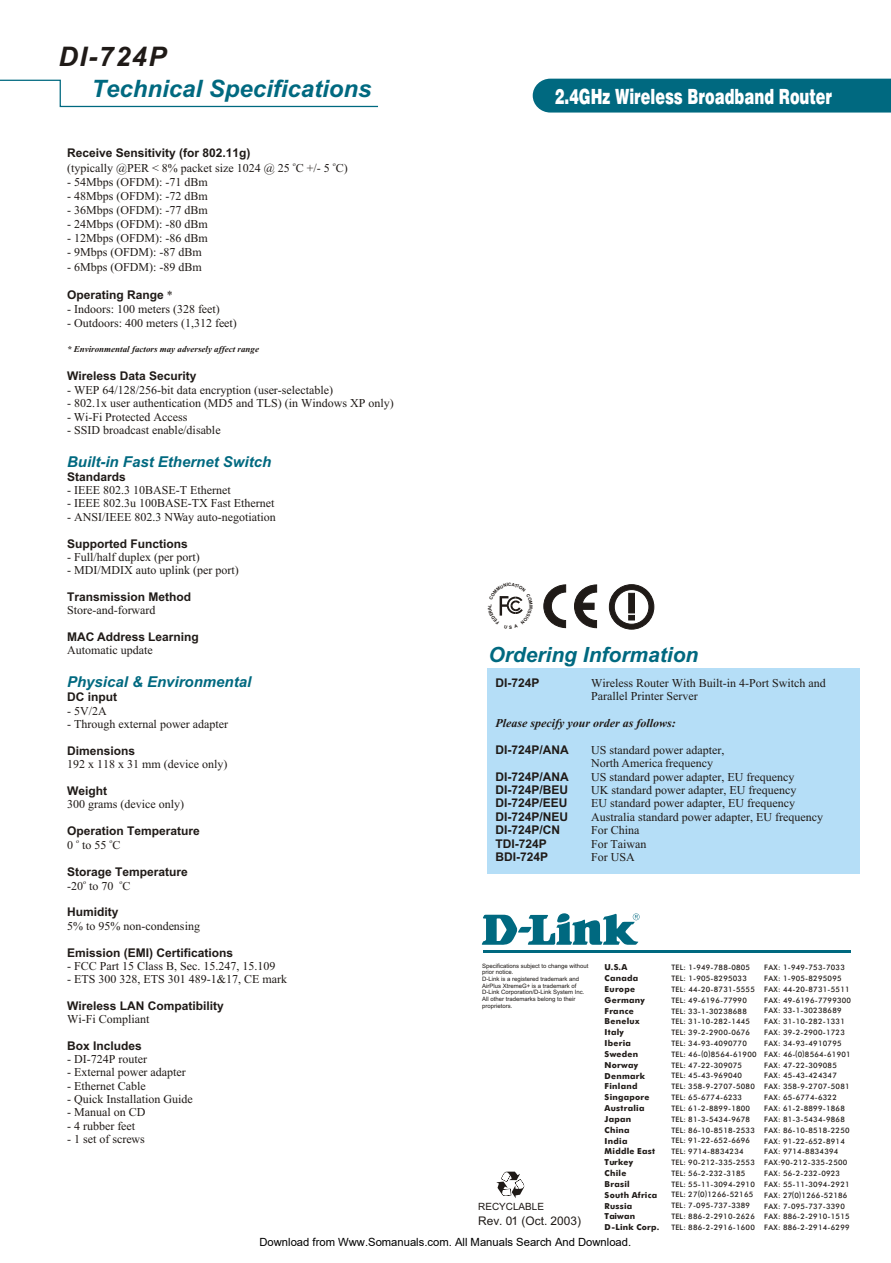
<style>
.page{position:relative;width:891px;height:1263px;background:#fff}
.page>*{position:absolute;margin:0;border:0;box-sizing:border-box;transform-origin:0 0}
.t1{font:italic 700 27px "Arial";letter-spacing:.055em;color:#1f1a17}
.t2{font:italic 700 24px "Arial";color:#006980}
.t3{font:21px "Swis 721 Blk BT";color:#fff;scale:.69 1}
.t4{font:italic 700 21px "Arial";color:#006980}
.t5{font:italic 700 15px "Arial";color:#006980}
.t6{font:12px/13.4px "Times New Roman";color:#1f1a17}
.t7{font:700 12px "Arial";color:#1f1a17}
.t8{font:italic 700 12px "Times New Roman";color:#1f1a17}
.t9{font:11.85px "Arial";color:#1f1a17}
.t10{font:11.25px "Arial";color:#000}
.t11{font:9.9px "Arial";color:#1f1a17}
.t12{font:italic 700 9px "Times New Roman";color:#1f1a17}
.t13{font:700 8.25px/10.8px "Futura Md BT";letter-spacing:.03em;color:#1f1a17}
.t14{font:7.5px/10.8px "Futura Md BT";letter-spacing:.03em;color:#1f1a17}
.t15{font:6px/6.8px "Arial";color:#1f1a17}
.t16{font:6px "Times New Roman";color:#1f1a17}
.s1{font-family:"Times New Roman";font-weight:400}
</style>
<div class="page">
<svg style="left:496px;top:1171px;width:29px;height:27px"></svg>
<hr style="left:483px;top:950px;width:368px;height:3px;background:#006980">
<svg style="left:482px;top:913px;width:158px;height:32px"></svg>
<div style="left:488px;top:668px;width:372px;height:206px;background:#b5def7"></div>
<svg style="left:0;top:79px;width:378px;height:29px"></svg>
<svg style="left:532px;top:78px;width:359px;height:35px;background:#0b6f85"></svg>
<svg style="left:544px;top:585px;width:22px;height:43px"></svg>
<svg style="left:574px;top:585px;width:23px;height:43px"></svg>
<svg style="left:609px;top:584px;width:45px;height:45px"></svg>
<svg style="left:499px;top:596px;width:24px;height:20px"></svg>
<h1 class="t1" style="left:58px;top:46px;width:110px">DI-724P</h1>
<h2 class="t2" style="left:91px;top:79px;width:282px">Technical Specifications</h2>
<p class="t7" style="left:67px;top:149px;width:185px">Receive Sensitivity (for 802.11g)</p>
<h3 class="t3" style="left:555px;top:88px;width:403px">2.4GHz Wireless Broadband Router</h3>
<p class="t16" style="left:293px;top:162px;width:4px">o</p>
<p class="t16" style="left:333px;top:162px;width:4px">o</p>
<p class="t6" style="left:67px;top:162px;width:282px">(typically @PER &lt; 8% packet size 1024 @ 25 C +/- 5 C)</p>
<p class="t6" style="left:67px;top:177px;width:142px">- 54Mbps (OFDM): -71 dBm</p>
<p class="t6" style="left:67px;top:191px;width:142px">- 48Mbps (OFDM): -72 dBm</p>
<p class="t6" style="left:67px;top:205px;width:142px">- 36Mbps (OFDM): -77 dBm</p>
<p class="t6" style="left:67px;top:219px;width:142px">- 24Mbps (OFDM): -80 dBm</p>
<p class="t6" style="left:67px;top:233px;width:142px">- 12Mbps (OFDM): -86 dBm</p>
<p class="t6" style="left:67px;top:247px;width:136px">- 9Mbps (OFDM): -87 dBm</p>
<p class="t6" style="left:67px;top:261px;width:136px">- 6Mbps (OFDM): -89 dBm</p>
<p class="t7" style="left:67px;top:290px;width:107px">Operating Range <span class="s1">*</span></p>
<p class="t6" style="left:67px;top:303px;width:154px">- Indoors: 100 meters (328 feet)</p>
<p class="t6" style="left:67px;top:317px;width:171px">- Outdoors: 400 meters (1,312 feet)</p>
<p class="t12" style="left:67px;top:346px;width:193px">* Environmental factors may adversely affect range</p>
<p class="t7" style="left:67px;top:371px;width:131px">Wireless Data Security</p>
<p class="t6" style="left:67px;top:385px;width:268px">- WEP 64/128/256-bit data encryption (user-selectable)</p>
<p class="t6" style="left:67px;top:398px;width:328px">- 802.1x user authentication (MD5 and TLS) (in Windows XP only)</p>
<p class="t6" style="left:67px;top:411px;width:122px">- Wi-Fi Protected Access</p>
<p class="t6" style="left:67px;top:424px;width:155px">- SSID broadcast enable/disable</p>
<p class="t7" style="left:67px;top:472px;width:60px">Standards</p>
<p class="t6" style="left:67px;top:485px;width:165px">- IEEE 802.3 10BASE-T Ethernet</p>
<p class="t6" style="left:67px;top:498px;width:209px">- IEEE 802.3u 100BASE-TX Fast Ethernet</p>
<p class="t6" style="left:67px;top:511px;width:210px">- ANSI/IEEE 802.3 NWay auto-negotiation</p>
<p class="t7" style="left:67px;top:539px;width:122px">Supported Functions</p>
<p class="t6" style="left:67px;top:551px;width:134px">- Full/half duplex (per port)</p>
<p class="t6" style="left:67px;top:565px;width:173px">- MDI/MDIX auto uplink (per port)</p>
<p class="t7" style="left:67px;top:592px;width:126px">Transmission Method</p>
<p class="t6" style="left:67px;top:605px;width:90px">Store-and-forward</p>
<p class="t7" style="left:67px;top:632px;width:133px">MAC Address Learning</p>
<p class="t6" style="left:67px;top:645px;width:87px">Automatic update</p>
<p class="t7" style="left:67px;top:693px;width:51px">DC input</p>
<p class="t6" style="left:67px;top:705px;width:41px">- 5V/2A</p>
<p class="t6" style="left:67px;top:718px;width:163px">- Through external power adapter</p>
<p class="t7" style="left:67px;top:746px;width:70px">Dimensions</p>
<p class="t6" style="left:67px;top:758px;width:162px">192 x 118 x 31 mm (device only)</p>
<p class="t7" style="left:67px;top:786px;width:41px">Weight</p>
<p class="t6" style="left:67px;top:799px;width:118px">300 grams (device only)</p>
<p class="t7" style="left:67px;top:826px;width:134px">Operation Temperature</p>
<p class="t16" style="left:76px;top:839px;width:4px">o</p>
<p class="t16" style="left:109px;top:839px;width:4px">o</p>
<p class="t6" style="left:67px;top:839px;width:55px">0 to 55 C</p>
<p class="t7" style="left:67px;top:867px;width:122px">Storage Temperature</p>
<p class="t16" style="left:83px;top:879px;width:4px">o</p>
<p class="t16" style="left:119px;top:879px;width:4px">o</p>
<p class="t6" style="left:67px;top:880px;width:65px">-20 to 70 C</p>
<p class="t7" style="left:67px;top:908px;width:53px">Humidity</p>
<p class="t6" style="left:67px;top:920px;width:134px">5% to 95% non-condensing</p>
<p class="t7" style="left:67px;top:948px;width:168px">Emission (EMI) Certifications</p>
<p class="t6" style="left:67px;top:960px;width:210px">- FCC Part 15 Class B, Sec. 15.247, 15.109</p>
<p class="t6" style="left:67px;top:974px;width:221px">- ETS 300 328, ETS 301 489-1&amp;17, CE mark</p>
<p class="t7" style="left:67px;top:1001px;width:158px">Wireless LAN Compatibility</p>
<p class="t6" style="left:67px;top:1014px;width:84px">Wi-Fi Compliant</p>
<p class="t7" style="left:67px;top:1041px;width:76px">Box Includes</p>
<p class="t6" style="left:67px;top:1054px;width:81px">- DI-724P router</p>
<p class="t6" style="left:67px;top:1067px;width:120px">- External power adapter</p>
<p class="t6" style="left:67px;top:1080px;width:80px">- Ethernet Cable</p>
<p class="t6" style="left:67px;top:1093px;width:127px">- Quick Installation Guide</p>
<p class="t6" style="left:67px;top:1107px;width:80px">- Manual on CD</p>
<p class="t6" style="left:67px;top:1120px;width:70px">- 4 rubber feet</p>
<p class="t6" style="left:67px;top:1133px;width:79px">- 1 set of screws</p>
<p class="t5" style="left:67px;top:456px;width:206px">Built-in Fast Ethernet Switch</p>
<h3 class="t4" style="left:488px;top:647px;width:211px">Ordering Information</h3>
<p class="t5" style="left:67px;top:676px;width:186px">Physical &amp; Environmental</p>
<p class="t7" style="left:496px;top:678px;width:46px">DI-724P</p>
<p class="t6" style="left:591px;top:678px;width:236px">Wireless Router With Built-in 4-Port Switch and<br>Parallel Printer Server</p>
<p class="t8" style="left:496px;top:719px;width:182px">Please specify your order as follows:</p>
<p class="t7" style="left:496px;top:745px;width:75px">DI-724P/ANA</p>
<p class="t6" style="left:591px;top:744px;width:135px">US standard power adapter,<br>North America frequency</p>
<p class="t7" style="left:496px;top:772px;width:75px">DI-724P/ANA</p>
<p class="t6" style="left:591px;top:771px;width:205px">US standard power adapter, EU frequency</p>
<p class="t7" style="left:496px;top:785px;width:74px">DI-724P/BEU</p>
<p class="t6" style="left:591px;top:784px;width:207px">UK standard power adapter, EU frequency</p>
<p class="t7" style="left:496px;top:799px;width:74px">DI-724P/EEU</p>
<p class="t6" style="left:591px;top:798px;width:205px">EU standard power adapter, EU frequency</p>
<p class="t7" style="left:496px;top:812px;width:74px">DI-724P/NEU</p>
<p class="t6" style="left:591px;top:811px;width:233px">Australia standard power adapter, EU frequency</p>
<p class="t7" style="left:496px;top:826px;width:66px">DI-724P/CN</p>
<p class="t6" style="left:591px;top:825px;width:50px">For China</p>
<p class="t7" style="left:496px;top:839px;width:53px">TDI-724P</p>
<p class="t6" style="left:591px;top:838px;width:57px">For Taiwan</p>
<p class="t7" style="left:496px;top:853px;width:54px">BDI-724P</p>
<p class="t6" style="left:591px;top:852px;width:45px">For USA</p>
<p class="t15" style="left:482px;top:963px;width:108px">Specifications subject to change without prior notice.<br>D-Link is a registered trademark and<br>AirPlus XtremeG+ is a trademark of<br>D-Link Corporation/D-Link System Inc.<br>All other trademarks belong to their proprietors.</p>
<p class="t13" style="left:605px;top:963px;width:56px">U.S.A<br>Canada<br>Europe<br>Germany<br>France<br>Benelux<br>Italy<br>Iberia<br>Sweden<br>Norway<br>Denmark<br>Finland<br>Singapore<br>Australia<br>Japan<br>China<br>India<br>Middle East<br>Turkey<br>Chile<br>Brasil<br>South Africa<br>Russia<br>Taiwan<br>D-Link Corp.</p>
<p class="t14" style="left:671px;top:963px;width:87px">TEL: 1-949-788-0805<br>TEL: 1-905-8295033<br>TEL: 44-20-8731-5555<br>TEL: 49-6196-77990<br>TEL: 33-1-30238688<br>TEL: 31-10-282-1445<br>TEL: 39-2-2900-0676<br>TEL: 34-93-4090770<br>TEL: 46-(0)8564-61900<br>TEL: 47-22-309075<br>TEL: 45-43-969040<br>TEL: 358-9-2707-5080<br>TEL: 65-6774-6233<br>TEL: 61-2-8899-1800<br>TEL: 81-3-5434-9678<br>TEL: 86-10-8518-2533<br>TEL: 91-22-652-6696<br>TEL: 9714-8834234<br>TEL: 90-212-335-2553<br>TEL: 56-2-232-3185<br>TEL: 55-11-3094-2910<br>TEL: 27 0 1266-52165</p>
<p class="t14" style="left:764px;top:963px;width:88px">FAX: 1-949-753-7033<br>FAX: 1-905-8295095<br>FAX: 44-20-8731-5511<br>FAX: 49-6196-7799300<br>FAX: 33-1-30238689<br>FAX: 31-10-282-1331<br>FAX: 39-2-2900-1723<br>FAX: 34-93-4910795<br>FAX: 46-( )</p>
<p class="t14" style="left:764px;top:1049px;width:88px;text-indent:33px">0 8564-61901<br>FAX: 47-22-309085<br>FAX: 45-43-424347<br>FAX: 358-9-2707-5081<br>FAX: 65-6774-6322<br>FAX: 61-2-8899-1868<br>FAX: 81-3-5434-9868<br>FAX: 86-10-8518-2250<br>FAX: 91-22-652-8914<br>FAX: 9714-8834394<br>FAX:90-212-335-2500<br>FAX: 56-2-232-0923<br>FAX: 55-11-3094-2921<br>FAX: 27( )</p>
<p class="t14" style="left:671px;top:1188px;width:80px;line-height:12px;text-indent:26px">( )<br>TEL: 7-095-737-3389</p>
<p class="t14" style="left:671px;top:1212px;width:85px">TEL: 886-2-2910-2626<br>TEL: 886-2-2916-1600</p>
<p class="t14" style="left:764px;top:1190px;width:87px;text-indent:30px">0 1266-52186<br>FAX: 7-095-737-3390<br>FAX: 886-2-2910-1515<br>FAX: 886-2-2914-6299</p>
<p class="t11" style="left:478px;top:1203px;width:67px">RECYCLABLE</p>
<p class="t9" style="left:478px;top:1216px;width:104px">Rev. 01 (Oct. 2003)</p>
<p class="t10" style="left:259px;top:1235px;width:373px">Download from Www.Somanuals.com. All Manuals Search And Download.</p>
</div>
